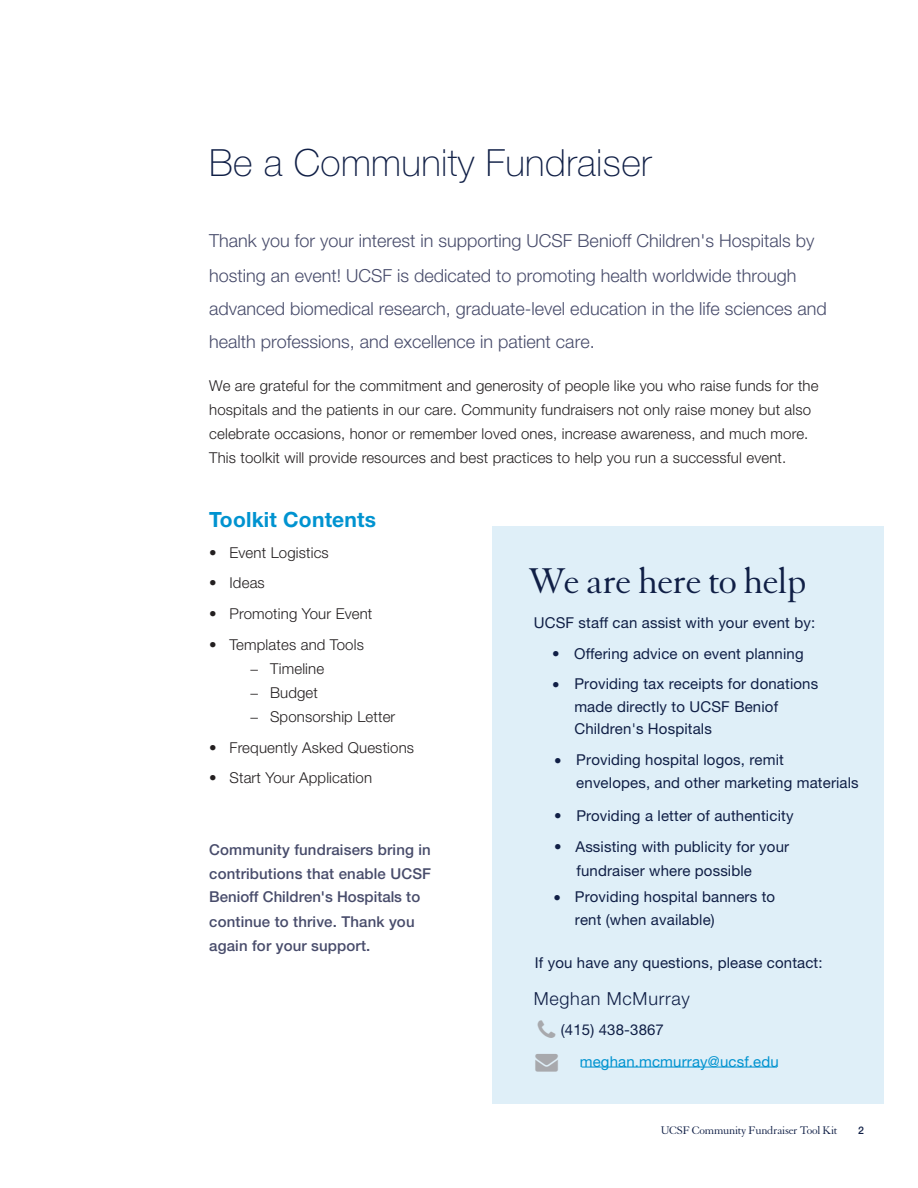
<style>
.page{position:relative;width:918px;height:1188px;background:#fff}
.page>*{position:absolute;margin:0;border:0;box-sizing:border-box;transform-origin:0 0}
.t1{font:39px "Granjon LT Std";letter-spacing:-.025em;color:#101f46}
.t2{font:100 37.5px "Helvetica Neue LT Std";letter-spacing:.01em;color:#101f46}
.t3{font:700 21px "Helvetica Neue LT Std";letter-spacing:.01em;color:#0093d0}
.t4{font:300 18px/33.5px "Helvetica Neue LT Std";color:#484c6b}
.t5{font:300 18px "Helvetica Neue LT Std";letter-spacing:.04em;color:#101f46}
.t6{font:300 15px/24px "Helvetica Neue LT Std";letter-spacing:.01em;color:#231f20}
.t7{font:15px/23px "Helvetica Neue LT Std";letter-spacing:.01em;color:#101f46}
.t8{font:500 15px/23.5px "Helvetica Neue LT Std";letter-spacing:.01em;color:#484c6b;text-align:justify}
.t9{font:15px "Helvetica Neue LT Std";letter-spacing:.01em;color:#0093d0}
.t10{font:12px "Granjon LT Std";letter-spacing:-.025em;color:#101f46}
.t11{font:500 10.5px "Helvetica Neue LT Std";color:#101f46}
</style>
<div class="page">
<div style="left:493px;top:527px;width:391px;height:577px;background:#dfeff8"></div>
<hr style="left:582px;top:1067px;width:195px;height:1px;background:#0093d0">
<h2 class="t2" style="left:209px;top:141px;width:444px">Be a Community Fundraiser</h2>
<p class="t4" style="left:209px;top:224px;width:619px">Thank you for your interest in supporting UCSF Benioff Children's Hospitals by hosting an event! UCSF is dedicated to promoting health worldwide through advanced biomedical research, graduate-level education in the life sciences and health professions, and excellence in patient care.</p>
<p class="t6" style="left:209px;top:374px;width:611px">We are grateful for the commitment and generosity of people like you who raise funds for the hospitals and the patients in our care. Community fundraisers not only raise money but also celebrate occasions, honor or remember loved ones, increase awareness, and much more.<br>This toolkit will provide resources and best practices to help you run a successful event.</p>
<h3 class="t3" style="left:209px;top:506px;width:168px">Toolkit Contents</h3>
<p class="t6" style="left:209px;top:540px;width:121px">• Event Logistics</p>
<p class="t6" style="left:209px;top:571px;width:57px">• Ideas</p>
<p class="t6" style="left:209px;top:602px;width:165px">• Promoting Your Event</p>
<p class="t6" style="left:250px;top:632px;width:147px;text-indent:-40px">• Templates and Tools<br>− Timeline<br>− Budget<br>− Sponsorship Letter</p>
<p class="t6" style="left:209px;top:735px;width:206px">• Frequently Asked Questions</p>
<p class="t6" style="left:209px;top:766px;width:164px">• Start Your Application</p>
<p class="t8" style="left:209px;top:837px;width:223px">Community fundraisers bring in contributions that enable UCSF Benioff Children's Hospitals to</p>
<p class="t8" style="left:209px;top:909px;width:207px;line-height:24px">continue to thrive. Thank you again for your support.</p>
<h1 class="t1" style="left:528px;top:560px;width:280px">We are here to help</h1>
<p class="t7" style="left:534px;top:611px;width:283px">UCSF staff can assist with your event by:</p>
<p class="t7" style="left:552px;top:642px;width:253px">• Offering advice on event planning</p>
<p class="t7" style="left:574px;top:672px;width:245px;text-indent:-22px">• Providing tax receipts for donations made directly to UCSF Beniof<br>Children's Hospitals</p>
<p class="t7" style="left:576px;top:748px;width:284px;text-indent:-22px">• Providing hospital logos, remit envelopes, and other marketing materials</p>
<p class="t7" style="left:554px;top:804px;width:241px">• Providing a letter of authenticity</p>
<p class="t7" style="left:577px;top:834px;width:214px;line-height:24px;text-indent:-22px">• Assisting with publicity for your fundraiser where possible</p>
<p class="t7" style="left:575px;top:885px;width:202px;text-indent:-21px">• Providing hospital banners to rent (when available)</p>
<p class="t7" style="left:535px;top:951px;width:289px">If you have any questions, please contact:</p>
<p class="t5" style="left:534px;top:988px;width:158px">Meghan McMurray</p>
<p class="t7" style="left:561px;top:1018px;width:105px">(415) 438-3867</p>
<p class="t9" style="left:580px;top:1052px;width:201px">meghan.mcmurray@ucsf.edu</p>
<p class="t10" style="left:661px;top:1124px;width:178px">UCSF Community Fundraiser Tool Kit</p>
<p class="t11" style="left:858px;top:1124px;width:7px">2</p>
</div>
